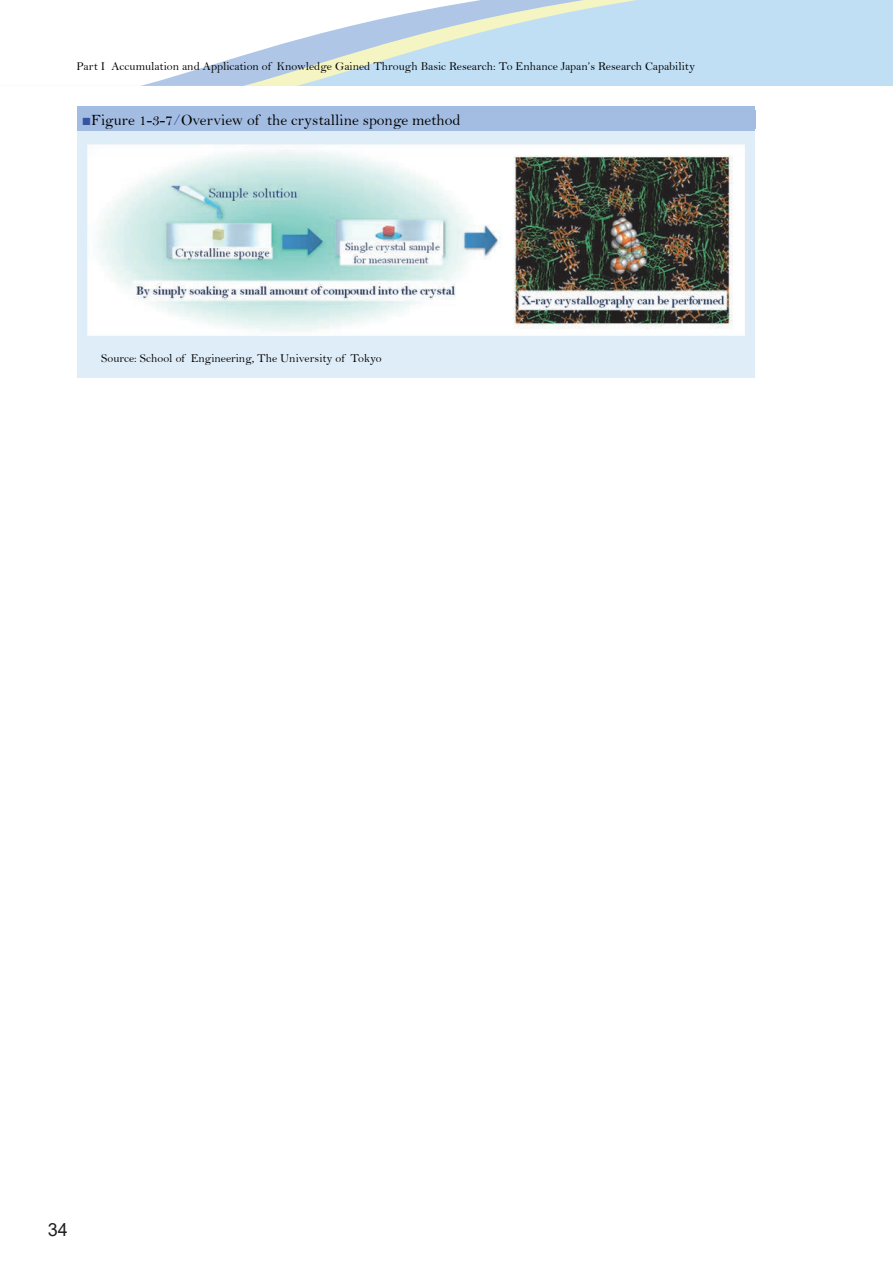
<style>
.page{position:relative;width:893px;height:1263px;background:#fff}
.page>*{position:absolute;margin:0;border:0;box-sizing:border-box;transform-origin:0 0}
.t1{font:18px "Arial";color:#231f20}
.t2{font:15.75px "Bell";color:#000}
.t3{font:12px "Bell";color:#000}
.s1{font-family:"Times New Roman";color:#3553a1}
.s2{color:#3553a1}
</style>
<div class="page">
<div style="left:0;top:0;width:893px;height:86px;background:#c1dff4"></div>
<svg style="left:576px;top:0;width:60px;height:11px"></svg>
<svg style="left:0;top:0;width:576px;height:86px;fill:#fff"></svg>
<div style="left:77px;top:106px;width:678px;height:26px;background:#a3bce1"></div>
<div style="left:77px;top:132px;width:678px;height:13px;background:#dfedf8"></div>
<div style="left:77px;top:145px;width:678px;height:191px;background:#dfedf8"></div>
<div style="left:77px;top:336px;width:678px;height:13px;background:#dfedf8"></div>
<div style="left:77px;top:349px;width:678px;height:16px;background:#dfedf8"></div>
<div style="left:77px;top:365px;width:678px;height:13px;background:#dfedf8"></div>
<img style="left:87px;top:144px;width:657px;height:192px">
<p class="t3" style="left:77px;top:59px;width:620px">Part I Accumulation and Application of Knowledge Gained Through Basic Research: To Enhance Japan’s Research Capability</p>
<p class="t2" style="left:82px;top:111px;width:380px"><span class="s1">■</span>Figure 1-3-7<span class="s2">/</span>Overview of the crystalline sponge method</p>
<p class="t3" style="left:101px;top:351px;width:282px">Source: School of Engineering, The University of Tokyo</p>
<h1 class="t1" style="left:48px;top:1217px;width:22px">34</h1>
</div>
